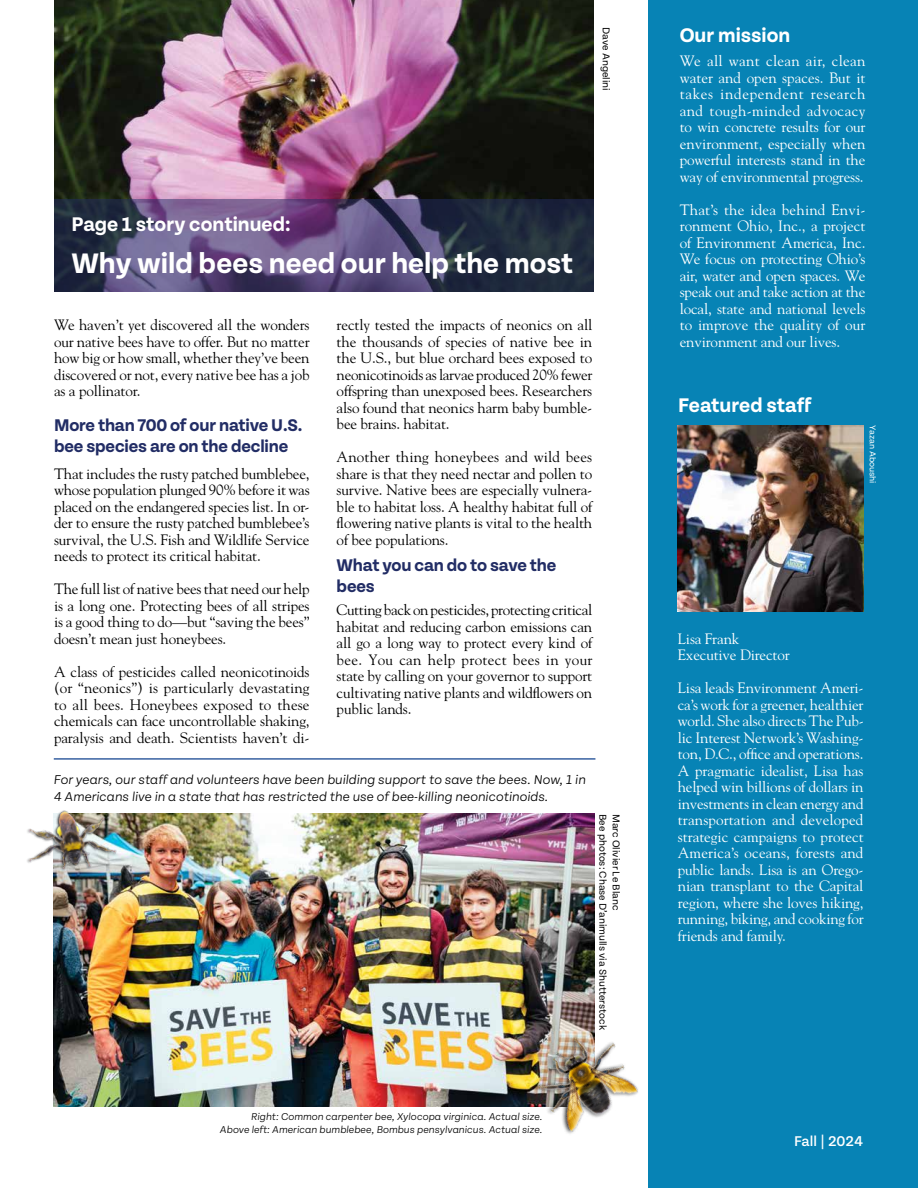
<style>
.page{position:relative;width:918px;height:1188px;background:#fff}
.page>*{position:absolute;margin:0;border:0;box-sizing:border-box;transform-origin:0 0}
.t1{font:700 30px "Tenon";color:#fff}
.t2{font:700 21px "Tenon";color:#fff}
.t3{font:700 18px/21px "Tenon";letter-spacing:-.01em;color:#222d65}
.t4{font:15px/16.5px "Goudy Std";letter-spacing:-.01em;color:#000;text-align:justify}
.t5{font:15px/16.5px "Goudy Std";letter-spacing:-.01em;color:#fff;text-align:justify}
.t6{font:500 15px "Tenon";color:#fff}
.t7{font:italic 300 13.5px/17.2px "Tenon";color:#000}
.t8{font:italic 300 10.5px/13.5px "Tenon";color:#000;text-align:right}
.t9{font:10.5px "Tenon";color:#000}
.t10{font:9px "Tenon";color:#fff}
</style>
<div class="page">
<img style="left:54px;top:0;width:540px;height:200px">
<div style="left:648px;top:0;width:270px;height:1188px;background:#0783b5"></div>
<hr style="left:54px;top:758px;width:541px;height:2px;background:#3861a1">
<img style="left:54px;top:814px;width:540px;height:293px">
<img style="left:678px;top:426px;width:185px;height:185px">
<img style="left:520px;top:1017px;width:131px;height:125px">
<img style="left:27px;top:810px;width:108px;height:84px">
<svg style="left:54px;top:200px;width:540px;height:92px;background:#484366"></svg>
<p class="t9" style="left:612px;top:27px;width:65px;rotate:90deg">Dave Angelini</p>
<h2 class="t2" style="left:71px;top:213px;width:221px">Page 1 story continued:</h2>
<h1 class="t1" style="left:71px;top:248px;width:503px">Why wild bees need our help the most</h1>
<p class="t4" style="left:54px;top:316px;width:257px">We haven’t yet discovered all the wonders our native bees have to offer. But no matter how big or how small, whether they’ve been discovered or not, every native bee has a job as a pollinator.</p>
<p class="t3" style="left:54px;top:415px;width:250px">More than 700 of our native U.S. bee species are on the decline</p>
<p class="t4" style="left:54px;top:465px;width:257px">That includes the rusty patched bumblebee, whose population plunged 90% before it was placed on the endangered species list. In or&shy;der to ensure the rusty patched bumblebee’s survival, the U.S. Fish and Wildlife Service needs to protect its critical habitat.</p>
<p class="t4" style="left:54px;top:580px;width:257px">The full list of native bees that need our help is a long one. Protecting bees of all stripes is a good thing to do—but “saving the bees” doesn’t mean just honeybees.</p>
<p class="t4" style="left:54px;top:663px;width:257px">A class of pesticides called neonicotinoids (or “neonics”) is particularly devastating to all bees. Honeybees exposed to these chemicals can face uncontrollable shaking, paralysis and death. Scientists haven’t di-</p>
<p class="t4" style="left:337px;top:316px;width:257px">rectly tested the impacts of neonics on all the thousands of species of native bee in the U.S., but blue orchard bees exposed to neonicotinoids as larvae produced 20% fewer offspring than unexposed bees. Researchers also found that neonics harm baby bumble&shy;bee brains. habitat.</p>
<p class="t4" style="left:337px;top:448px;width:257px">Another thing honeybees and wild bees share is that they need nectar and pollen to survive. Native bees are especially vulnera&shy;ble to habitat loss. A healthy habitat full of flowering native plants is vital to the health of bee populations.</p>
<p class="t3" style="left:337px;top:555px;width:221px">What you can do to save the bees</p>
<p class="t4" style="left:337px;top:602px;width:257px">Cutting back on pesticides, protecting critical habitat and reducing carbon emissions can all go a long way to protect every kind of bee. You can help protect bees in your state by calling on your governor to support cultivating native plants and wildflowers on public lands.</p>
<p class="t7" style="left:54px;top:771px;width:534px">For years, our staff and volunteers have been building support to save the bees. Now, 1 in<br>4 Americans live in a state that has restricted the use of bee-killing neonicotinoids.</p>
<p class="t9" style="left:608px;top:814px;width:218px;rotate:90deg">Bee photos: Chase D’animulls via Shutterstock</p>
<p class="t9" style="left:622px;top:814px;width:98px;rotate:90deg">Marc Olivier Le Blanc</p>
<p class="t8" style="left:220px;top:1110px;width:324px">Right: Common carpenter bee, Xylocopa virginica. Actual size.<br>Above left: American bumblebee, Bombus pensylvanicus. Actual size.</p>
<h2 class="t2" style="left:680px;top:24px;width:112px">Our mission</h2>
<p class="t5" style="left:680px;top:52px;width:187px">We all want clean air, clean water and open spaces. But it takes independent research and tough-minded advocacy to win concrete results for our environment, especially when powerful interests stand in the way of environmental progress.</p>
<p class="t5" style="left:680px;top:201px;width:187px">That’s the idea behind Envi&shy;ronment Ohio, Inc., a project of Environment America, Inc.<br>We focus on protecting Ohio’s air, water and open spaces. We speak out and take action at the local, state and national levels to improve the quality of our environment and our lives.</p>
<h2 class="t2" style="left:678px;top:394px;width:135px">Featured staff</h2>
<p class="t10" style="left:877px;top:425px;width:60px;rotate:90deg">Yazan Aboushi</p>
<p class="t5" style="left:678px;top:630px;width:113px">Lisa Frank<br>Executive Director</p>
<p class="t5" style="left:678px;top:679px;width:187px">Lisa leads Environment Ameri&shy;ca’s work for a greener, healthier world. She also directs The Pub&shy;lic Interest Network’s Washing&shy;ton, D.C., office and operations.<br>A pragmatic idealist, Lisa has helped win billions of dollars in investments in clean energy and transportation and developed strategic campaigns to protect America’s oceans, forests and public lands. Lisa is an Orego&shy;nian transplant to the Capital region, where she loves hiking, running, biking, and cooking for friends and family.</p>
<p class="t6" style="left:794px;top:1133px;width:71px">Fall | 2024</p>
</div>
